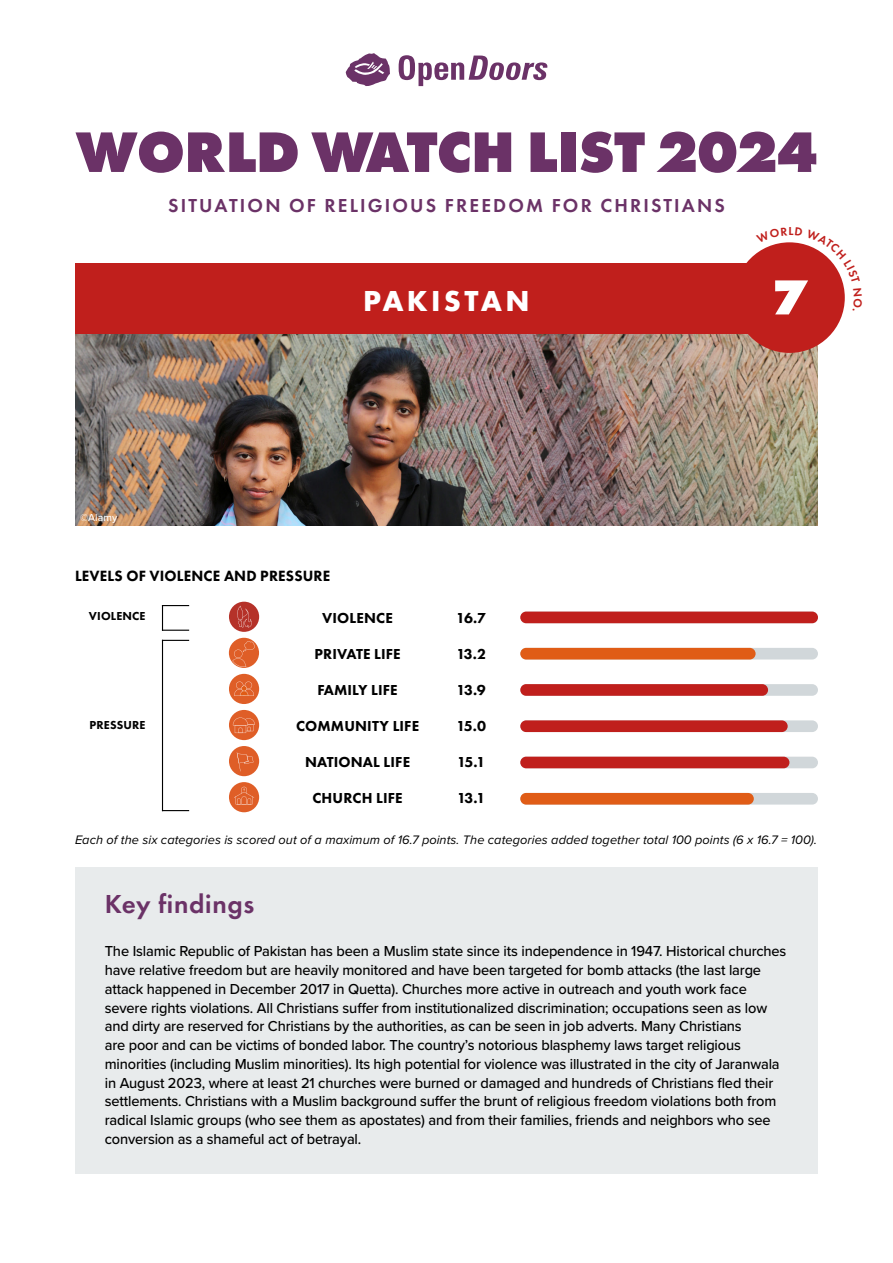
<style>
.page{position:relative;width:893px;height:1263px;background:#fff}
.page>*{position:absolute;margin:0;border:0;box-sizing:border-box;transform-origin:0 0}
.t1{font:800 59.25px "Futura PT";letter-spacing:-.015em;color:#6b3267}
.t2{font:800 51px "Futura PT";color:#fff}
.t3{font:700 30px "Futura PT";letter-spacing:.11em;color:#fff}
.t4{font:600 27px "Futura PT";letter-spacing:.025em;color:#6b3267}
.t5{font:600 19.5px "Futura PT";letter-spacing:.11em;color:#6b3267}
.t6{font:800 15.45px "Futura PT";letter-spacing:.01em;color:#000}
.t7{font:500 15px/18.8px "Proxima Nova";letter-spacing:-.01em;color:#000}
.t8{font:800 15px "Futura PT";letter-spacing:.01em;color:#000}
.t9{font:italic 12.75px "Proxima Nova";letter-spacing:.005em;color:#000}
.t10{font:800 12px "Futura PT";letter-spacing:.01em;color:#000}
.t11{font:600 12px "Futura PT";color:#c01f1c}
.t12{font:500 10.5px "Proxima Nova";letter-spacing:.005em;color:#fff}
</style>
<div class="page">
<div style="left:75px;top:867px;width:743px;height:307px;background:#e8ebec"></div>
<svg style="left:345px;top:53px;width:45px;height:33px"></svg>
<svg style="left:399px;top:55px;width:148px;height:31px"></svg>
<img style="left:75px;top:334px;width:743px;height:191px">
<div style="left:75px;top:263px;width:743px;height:71px;background:#c01f1c"></div>
<div style="left:734px;top:242px;width:111px;height:111px;background:#c01f1c;border-radius:50%"></div>
<svg style="left:163px;top:640px;width:26px;height:1px"></svg>
<svg style="left:163px;top:810px;width:26px;height:1px"></svg>
<hr style="left:162px;top:640px;width:1px;height:171px;background:#000">
<svg style="left:162px;top:605px;width:27px;height:26px"></svg>
<div style="left:229px;top:602px;width:30px;height:30px;background:#b53229;border-radius:50%"></div>
<svg style="left:237px;top:606px;width:15px;height:22px"></svg>
<div style="left:229px;top:638px;width:30px;height:30px;background:#df5e27;border-radius:50%"></div>
<svg style="left:232px;top:641px;width:23px;height:26px"></svg>
<div style="left:229px;top:674px;width:30px;height:30px;background:#df5e27;border-radius:50%"></div>
<svg style="left:234px;top:681px;width:20px;height:15px"></svg>
<div style="left:229px;top:710px;width:30px;height:30px;background:#df5e27;border-radius:50%"></div>
<svg style="left:233px;top:717px;width:22px;height:16px"></svg>
<div style="left:229px;top:746px;width:30px;height:30px;background:#df5e27;border-radius:50%"></div>
<svg style="left:237px;top:752px;width:16px;height:19px"></svg>
<div style="left:229px;top:782px;width:30px;height:30px;background:#df5e27;border-radius:50%"></div>
<svg style="left:234px;top:786px;width:20px;height:18px"></svg>
<div style="left:520px;top:793px;width:298px;height:11px;background:#d1d7da;border-radius:6px"></div>
<div style="left:520px;top:648px;width:298px;height:11px;background:#d1d7da;border-radius:6px"></div>
<div style="left:520px;top:684px;width:298px;height:12px;background:#d1d7da;border-radius:6px"></div>
<div style="left:520px;top:757px;width:298px;height:11px;background:#d1d7da;border-radius:6px"></div>
<div style="left:520px;top:720px;width:298px;height:12px;background:#d1d7da;border-radius:6px"></div>
<div style="left:520px;top:793px;width:234px;height:11px;background:#e05c16;border-radius:6px"></div>
<div style="left:520px;top:757px;width:269px;height:11px;background:#c01f1c;border-radius:6px"></div>
<div style="left:520px;top:720px;width:268px;height:12px;background:#c01f1c;border-radius:6px"></div>
<div style="left:520px;top:684px;width:248px;height:12px;background:#c01f1c;border-radius:6px"></div>
<div style="left:520px;top:648px;width:236px;height:11px;background:#e05c16;border-radius:6px"></div>
<div style="left:520px;top:612px;width:298px;height:11px;background:#c01f1c;border-radius:6px"></div>
<svg style="left:795px;top:242px;width:50px;height:69px"></svg>
<h1 class="t1" style="left:75px;top:114px;width:744px">WORLD WATCH LIST 2024</h1>
<h3 class="t5" style="left:168px;top:193px;width:558px">SITUATION OF RELIGIOUS FREEDOM FOR CHRISTIANS</h3>
<h3 class="t3" style="left:363px;top:282px;width:168px">PAKISTAN</h3>
<p class="t12" style="left:80px;top:509px;width:39px">©Alamy</p>
<p class="t6" style="left:75px;top:566px;width:257px">LEVELS OF VIOLENCE AND PRESSURE</p>
<p class="t10" style="left:89px;top:608px;width:58px">VIOLENCE</p>
<p class="t10" style="left:90px;top:717px;width:58px">PRESSURE</p>
<p class="t8" style="left:322px;top:609px;width:72px">VIOLENCE</p>
<p class="t8" style="left:314px;top:645px;width:88px">PRIVATE LIFE</p>
<p class="t8" style="left:317px;top:681px;width:82px">FAMILY LIFE</p>
<p class="t8" style="left:296px;top:717px;width:125px">COMMUNITY LIFE</p>
<p class="t8" style="left:305px;top:753px;width:107px">NATIONAL LIFE</p>
<p class="t8" style="left:312px;top:789px;width:92px">CHURCH LIFE</p>
<p class="t8" style="left:456px;top:609px;width:31px">16.7</p>
<p class="t8" style="left:456px;top:645px;width:31px">13.2</p>
<p class="t8" style="left:456px;top:681px;width:31px">13.9</p>
<p class="t8" style="left:456px;top:717px;width:31px">15.0</p>
<p class="t8" style="left:457px;top:753px;width:30px">15.1</p>
<p class="t8" style="left:457px;top:789px;width:30px">13.1</p>
<p class="t11" style="left:788px;top:224px;width:7px">L</p>
<h2 class="t2" style="left:771px;top:265px;width:38px">7</h2>
<p class="t9" style="left:75px;top:830px;width:743px">Each of the six categories is scored out of a maximum of 16.7 points. The categories added together total 100 points (6 x 16.7 = 100).</p>
<h3 class="t4" style="left:105px;top:887px;width:151px">Key findings</h3>
<p class="t7" style="left:105px;top:941px;width:683px">The Islamic Republic of Pakistan has been a Muslim state since its independence in 1947. Historical churches have relative freedom but are heavily monitored and have been targeted for bomb attacks (the last large attack happened in December 2017 in Quetta). Churches more active in outreach and youth work face severe rights violations. All Christians suffer from institutionalized discrimination; occupations seen as low and dirty are reserved for Christians by the authorities, as can be seen in job adverts. Many Christians<br>are poor and can be victims of bonded labor. The country’s notorious blasphemy laws target religious minorities (including Muslim minorities). Its high potential for violence was illustrated in the city of Jaranwala in August 2023, where at least 21 churches were burned or damaged and hundreds of Christians fled their settlements. Christians with a Muslim background suffer the brunt of religious freedom violations both from radical Islamic groups (who see them as apostates) and from their families, friends and neighbors who see conversion as a shameful act of betrayal.</p>
</div>
